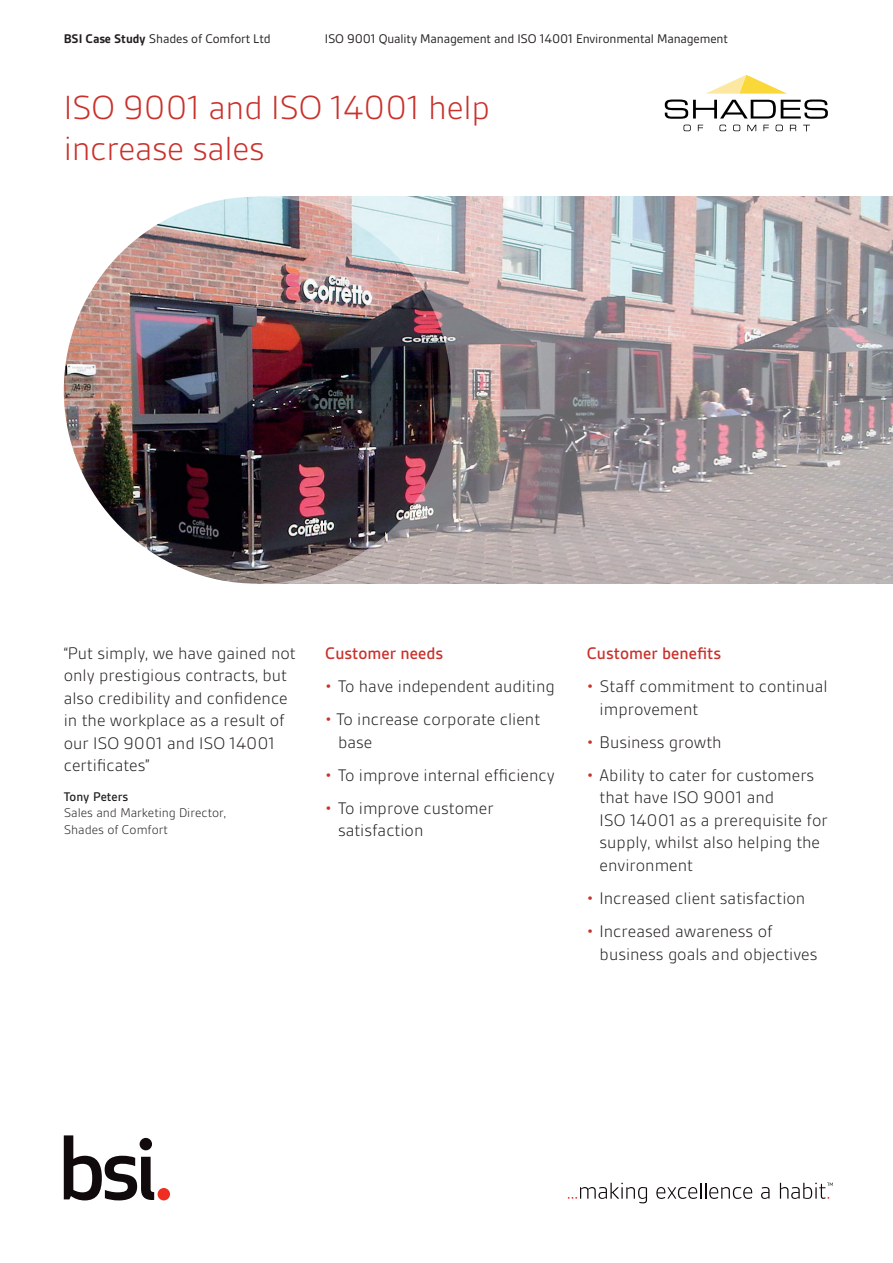
<style>
.page{position:relative;width:893px;height:1263px;background:#fff}
.page>*{position:absolute;margin:0;border:0;box-sizing:border-box;transform-origin:0 0}
.t1{font:300 36px/40.5px "BSI Gesta";letter-spacing:-.01em;color:#c9312b}
.t2{font:300 18px/22.5px "BSI Gesta";color:#231f20}
.t3{font:500 18px "BSI Gesta";color:#c9312b}
.t4{font:13.5px "BSI Gesta";letter-spacing:-.01em;color:#231f20}
.t5{font:300 13.5px/16.5px "BSI Gesta";color:#231f20}
.t6{font:500 13.5px "BSI Gesta";color:#231f20}
.s1{font-weight:700}
.s2{color:#c9312b}
</style>
<div class="page">
<svg style="left:64px;top:1135px;width:90px;height:65px"></svg>
<div style="left:158px;top:1188px;width:12px;height:12px;background:#ee2e22;border-radius:50%"></div>
<svg style="left:568px;top:1182px;width:79px;height:21px"></svg>
<svg style="left:656px;top:1183px;width:96px;height:16px"></svg>
<svg style="left:761px;top:1187px;width:8px;height:12px"></svg>
<svg style="left:780px;top:1182px;width:53px;height:17px"></svg>
<img style="left:271px;top:197px;width:622px;height:387px">
<img style="left:64px;top:197px;width:387px;height:387px;border-radius:193px">
<svg style="left:665px;top:100px;width:163px;height:19px"></svg>
<svg style="left:706px;top:75px;width:81px;height:19px"></svg>
<svg style="left:683px;top:125px;width:8px;height:6px"></svg>
<svg style="left:698px;top:125px;width:5px;height:6px"></svg>
<svg style="left:719px;top:125px;width:7px;height:6px"></svg>
<svg style="left:733px;top:125px;width:7px;height:6px"></svg>
<svg style="left:747px;top:125px;width:9px;height:6px"></svg>
<svg style="left:763px;top:125px;width:6px;height:6px"></svg>
<svg style="left:776px;top:125px;width:7px;height:6px"></svg>
<svg style="left:790px;top:125px;width:6px;height:6px"></svg>
<svg style="left:803px;top:125px;width:7px;height:6px"></svg>
<p class="t4" style="left:64px;top:31px;width:209px"><span class="s1">BSI Case Study</span> Shades of Comfort Ltd</p>
<p class="t4" style="left:325px;top:31px;width:405px">ISO 9001 Quality Management and ISO 14001 Environmental Management</p>
<h1 class="t1" style="left:64px;top:88px;width:428px">ISO 9001 and ISO 14001 help increase sales</h1>
<p class="t2" style="left:64px;top:642px;width:233px">“Put simply, we have gained not only prestigious contracts, but also credibility and confidence in the workplace as a result of our ISO 9001 and ISO 14001 certificates”</p>
<p class="t6" style="left:64px;top:789px;width:66px">Tony Peters</p>
<p class="t5" style="left:64px;top:804px;width:164px">Sales and Marketing Director,<br>Shades of Comfort</p>
<p class="t3" style="left:325px;top:644px;width:119px">Customer needs</p>
<p class="t2" style="left:325px;top:675px;width:231px"><span class="s2">•</span> To have independent auditing</p>
<p class="t2" style="left:338px;top:708px;width:204px;text-indent:-13px"><span class="s2">•</span> To increase corporate client base</p>
<p class="t2" style="left:325px;top:764px;width:231px"><span class="s2">•</span> To improve internal efficiency</p>
<p class="t2" style="left:338px;top:797px;width:157px;text-indent:-13px"><span class="s2">•</span> To improve customer satisfaction</p>
<p class="t3" style="left:587px;top:644px;width:136px">Customer benefits</p>
<p class="t2" style="left:600px;top:675px;width:229px;text-indent:-13px"><span class="s2">•</span> Staff commitment to continual improvement</p>
<p class="t2" style="left:587px;top:731px;width:136px"><span class="s2">•</span> Business growth</p>
<p class="t2" style="left:600px;top:764px;width:230px;text-indent:-13px"><span class="s2">•</span> Ability to cater for customers that have ISO 9001 and<br>ISO 14001 as a prerequisite for supply, whilst also helping the environment</p>
<p class="t2" style="left:587px;top:887px;width:220px"><span class="s2">•</span> Increased client satisfaction</p>
<p class="t2" style="left:600px;top:920px;width:219px;text-indent:-13px"><span class="s2">•</span> Increased awareness of business goals and objectives</p>
</div>
